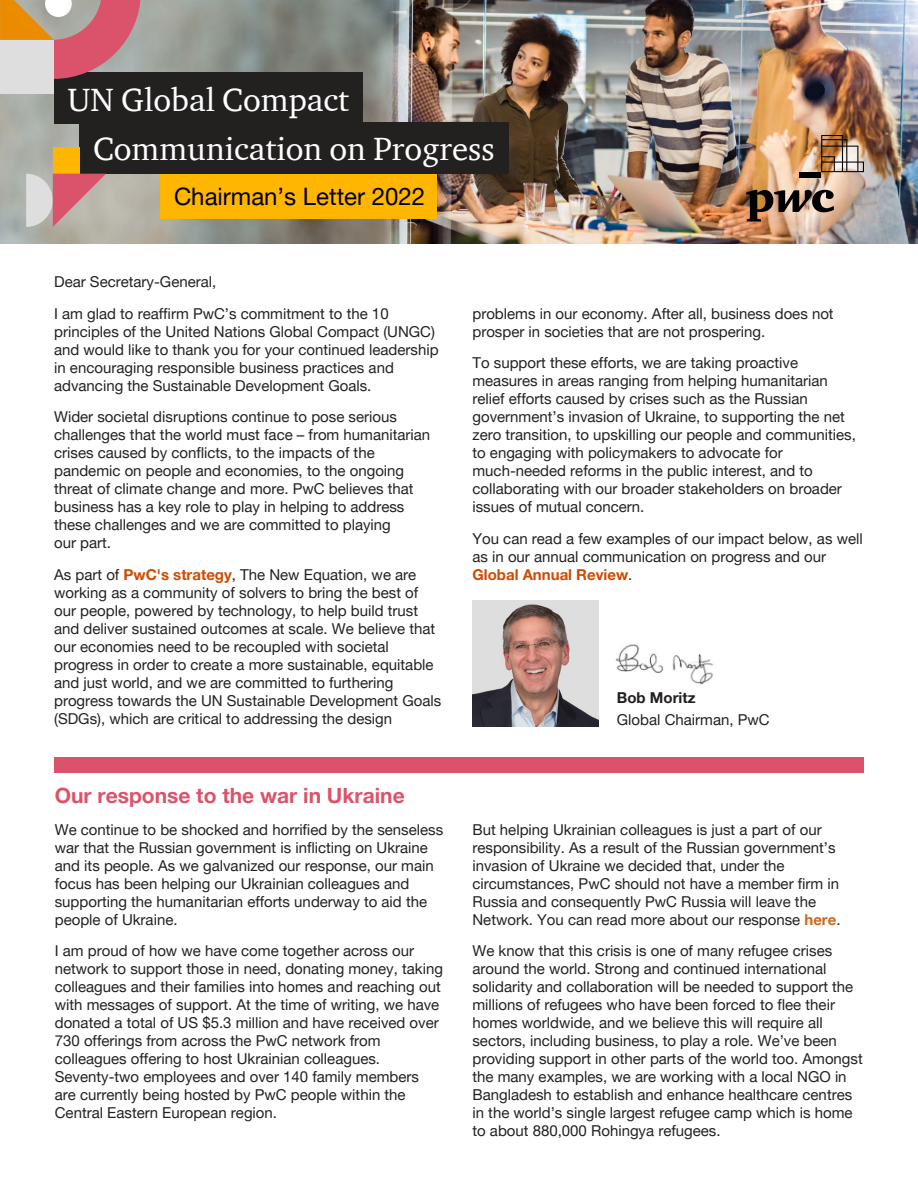
<style>
.page{position:relative;width:918px;height:1188px;background:#fff}
.page>*{position:absolute;margin:0;border:0;box-sizing:border-box;transform-origin:0 0}
.t1{font:33px/49.7px "ITC Charter Com";color:#fff}
.t2{font:24px "Helvetica Neue LT Pro";color:#000}
.t3{font:700 21px "Helvetica Neue LT Pro";color:#db536a}
.t4{font:15px/18px "Helvetica Neue LT Pro";color:#232020}
.t5{font:15px "Helvetica Neue LT Pro";color:#231f20}
.t6{font:700 15px "Helvetica Neue LT Pro";color:#231f20}
.s1{font-weight:700;color:#d04a02}
.s2{font-weight:700;color:#cc681b}
</style>
<div class="page">
<img style="left:0;top:0;width:918px;height:243px">
<div style="left:54px;top:73px;width:308px;height:51px;background:#232020"></div>
<div style="left:80px;top:122px;width:429px;height:52px;background:#232020"></div>
<div style="left:160px;top:174px;width:277px;height:44px;background:#ffb600"></div>
<div style="left:799px;top:172px;width:22px;height:5px;background:#000"></div>
<svg style="left:746px;top:190px;width:88px;height:32px;background:#846b58"></svg>
<svg style="left:821px;top:135px;width:43px;height:37px;background:#a68569"></svg>
<div style="left:55px;top:758px;width:809px;height:15px;background:#db536a"></div>
<div style="left:53px;top:147px;width:26px;height:27px;background:#ffb600"></div>
<svg style="left:26px;top:174px;width:80px;height:53px;background:#cd9fa2"></svg>
<svg style="left:0;top:0;width:141px;height:79px;background:#c47e71"></svg>
<div style="left:0;top:40px;width:54px;height:54px;background:#dedede"></div>
<img style="left:472px;top:601px;width:126px;height:126px">
<img style="left:615px;top:644px;width:99px;height:40px">
<h1 class="t1" style="left:93px;top:74px;width:403px;text-indent:-26px">UN Global Compact<br>Communication on Progress</h1>
<h2 class="t2" style="left:174px;top:181px;width:253px">Chairman’s Letter 2022</h2>
<p class="t4" style="left:54px;top:266px;width:336px;line-height:31.5px">Dear Secretary-General,<br>I am glad to reaffirm PwC’s commitment to the 10</p>
<p class="t4" style="left:54px;top:322px;width:386px">principles of the United Nations Global Compact (UNGC) and would like to thank you for your continued leadership in encouraging responsible business practices and advancing the Sustainable Development Goals.</p>
<p class="t4" style="left:54px;top:408px;width:378px">Wider societal disruptions continue to pose serious challenges that the world must face – from humanitarian crises caused by conflicts, to the impacts of the pandemic on people and economies, to the ongoing threat of climate change and more. PwC believes that business has a key role to play in helping to address these challenges and we are committed to playing<br>our part.</p>
<p class="t4" style="left:54px;top:565px;width:389px">As part of <span class="s1">PwC's strategy</span>, The New Equation, we are working as a community of solvers to bring the best of our people, powered by technology, to help build trust and deliver sustained outcomes at scale. We believe that our economies need to be recoupled with societal progress in order to create a more sustainable, equitable and just world, and we are committed to furthering progress towards the UN Sustainable Development Goals (SDGs), which are critical to addressing the design</p>
<h3 class="t3" style="left:55px;top:783px;width:352px">Our response to the war in Ukraine</h3>
<p class="t4" style="left:55px;top:820px;width:390px">We continue to be shocked and horrified by the senseless war that the Russian government is inflicting on Ukraine and its people. As we galvanized our response, our main focus has been helping our Ukrainian colleagues and supporting the humanitarian efforts underway to aid the people of Ukraine.</p>
<p class="t4" style="left:55px;top:942px;width:390px">I am proud of how we have come together across our network to support those in need, donating money, taking colleagues and their families into homes and reaching out with messages of support. At the time of writing, we have donated a total of US $5.3 million and have received over 730 offerings from across the PwC network from colleagues offering to host Ukrainian colleagues.<br>Seventy-two employees and over 140 family members are currently being hosted by PwC people within the Central Eastern European region.</p>
<p class="t4" style="left:472px;top:304px;width:363px">problems in our economy. After all, business does not prosper in societies that are not prospering.</p>
<p class="t4" style="left:472px;top:353px;width:385px">To support these efforts, we are taking proactive measures in areas ranging from helping humanitarian relief efforts caused by crises such as the Russian government’s invasion of Ukraine, to supporting the net zero transition, to upskilling our people and communities, to engaging with policymakers to advocate for much-needed reforms in the public interest, and to collaborating with our broader stakeholders on broader issues of mutual concern.</p>
<p class="t4" style="left:472px;top:529px;width:392px">You can read a few examples of our impact below, as well as in our annual communication on progress and our<br><span class="s1">Global Annual Review</span>.</p>
<p class="t6" style="left:617px;top:688px;width:80px">Bob Moritz</p>
<p class="t5" style="left:617px;top:711px;width:154px">Global Chairman, PwC</p>
<p class="t4" style="left:472px;top:820px;width:370px">But helping Ukrainian colleagues is just a part of our responsibility. As a result of the Russian government’s invasion of Ukraine we decided that, under the circumstances, PwC should not have a member firm in Russia and consequently PwC Russia will leave the Network. You can read more about our response <span class="s2">here</span>.</p>
<p class="t4" style="left:472px;top:942px;width:392px">We know that this crisis is one of many refugee crises around the world. Strong and continued international solidarity and collaboration will be needed to support the millions of refugees who have been forced to flee their homes worldwide, and we believe this will require all sectors, including business, to play a role. We’ve been providing support in other parts of the world too. Amongst the many examples, we are working with a local NGO in Bangladesh to establish and enhance healthcare centres in the world’s single largest refugee camp which is home to about 880,000 Rohingya refugees.</p>
</div>
